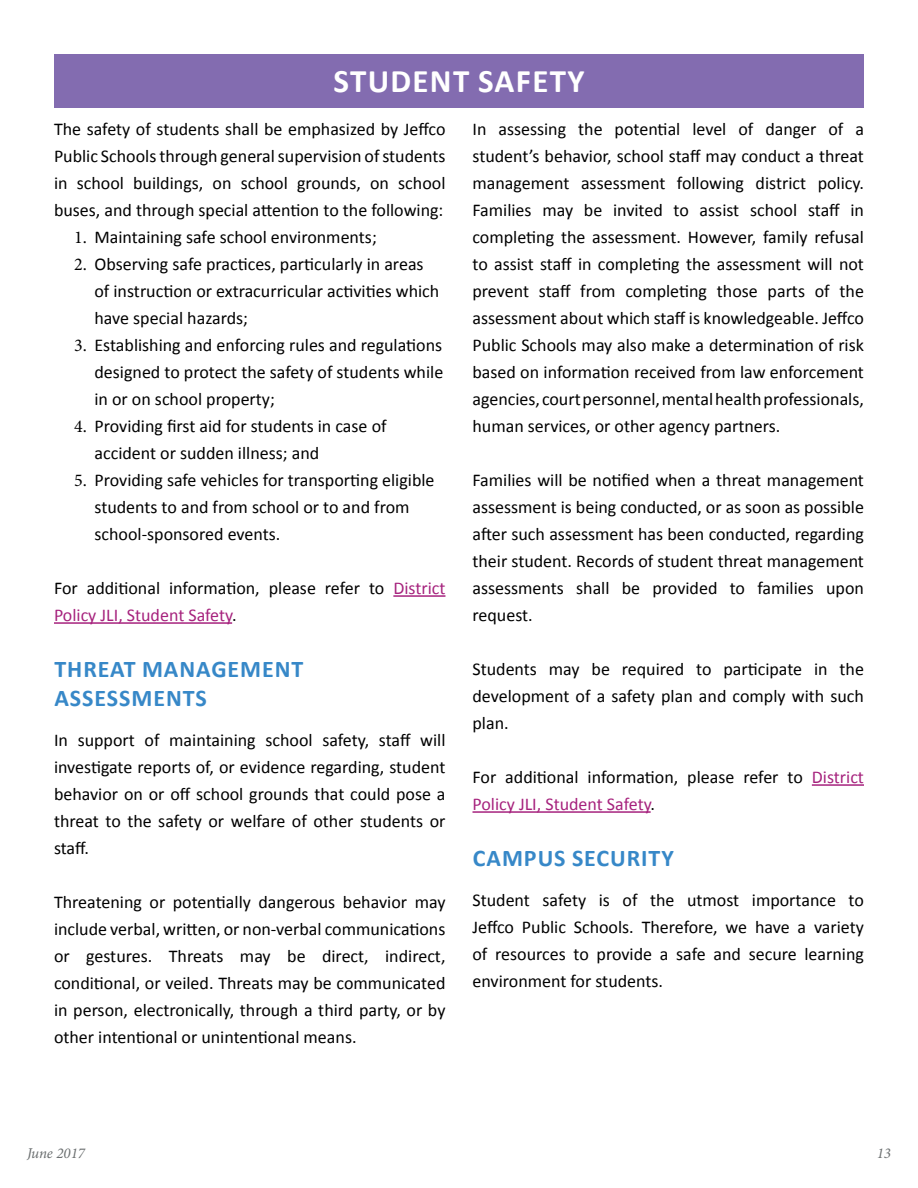
<style>
.page{position:relative;width:918px;height:1188px;background:#fff}
.page>*{position:absolute;margin:0;border:0;box-sizing:border-box;transform-origin:0 0}
.t1{font:700 33px "Calibri";letter-spacing:.04em;color:#fff}
.t2{font:700 24px/28.8px "Calibri";letter-spacing:.04em;color:#3788c8}
.t3{font:18px/27px "Calibri";color:#000;text-align:justify}
.t4{font:italic 15px "Minion Pro";color:#6b6f70}
.s1{font-family:"Minion Pro"}
.s2{color:#a6227d}
</style>
<div class="page">
<hr style="left:393px;top:595px;width:52px;height:2px;background:#a6227d">
<hr style="left:54px;top:622px;width:178px;height:2px;background:#a6227d">
<hr style="left:812px;top:784px;width:52px;height:2px;background:#a6227d">
<hr style="left:472px;top:811px;width:179px;height:2px;background:#a6227d">
<div style="left:54px;top:54px;width:810px;height:54px;background:#836cb0"></div>
<h1 class="t1" style="left:334px;top:60px;width:252px">STUDENT SAFETY</h1>
<p class="t3" style="left:54px;top:116px;width:393px">The safety of students shall be emphasized by Jeffco Public Schools through general supervision of students in school buildings, on school grounds, on school buses, and through special attention to the following:</p>
<p class="t3" style="left:74px;top:224px;width:304px"><span class="s1">1.</span> Maintaining safe school environments;</p>
<p class="t3" style="left:94px;top:251px;width:346px;text-align:left;text-indent:-20px"><span class="s1">2.</span> Observing safe practices, particularly in areas of instruction or extracurricular activities which have special hazards;</p>
<p class="t3" style="left:94px;top:332px;width:350px;text-indent:-20px"><span class="s1">3.</span> Establishing and enforcing rules and regulations designed to protect the safety of students while in or on school property;</p>
<p class="t3" style="left:94px;top:413px;width:294px;text-indent:-20px"><span class="s1">4.</span> Providing first aid for students in case of accident or sudden illness; and</p>
<p class="t3" style="left:94px;top:467px;width:342px;text-align:left;text-indent:-20px"><span class="s1">5.</span> Providing safe vehicles for transporting eligible students to and from school or to and from school-sponsored events.</p>
<p class="t3" style="left:54px;top:575px;width:393px">For additional information, please refer to <span class="s2">District<br>Policy JLI, Student Safety</span>.</p>
<h2 class="t2" style="left:54px;top:654px;width:250px">THREAT MANAGEMENT<br>ASSESSMENTS</h2>
<p class="t3" style="left:54px;top:727px;width:393px">In support of maintaining school safety, staff will investigate reports of, or evidence regarding, student behavior on or off school grounds that could pose a threat to the safety or welfare of other students or staff.</p>
<p class="t3" style="left:54px;top:889px;width:393px">Threatening or potentially dangerous behavior may include verbal, written, or non-verbal communications or gestures. Threats may be direct, indirect, conditional, or veiled. Threats may be communicated in person, electronically, through a third party, or by other intentional or unintentional means.</p>
<p class="t3" style="left:472px;top:116px;width:393px">In assessing the potential level of danger of a student’s behavior, school staff may conduct a threat management assessment following district policy.<br>Families may be invited to assist school staff in completing the assessment. However, family refusal to assist staff in completing the assessment will not prevent staff from completing those parts of the assessment about which staff is knowledgeable. Jeffco Public Schools may also make a determination of risk based on information received from law enforcement agencies, court personnel, mental health professionals, human services, or other agency partners.</p>
<p class="t3" style="left:472px;top:467px;width:393px">Families will be notified when a threat management assessment is being conducted, or as soon as possible after such assessment has been conducted, regarding their student. Records of student threat management assessments shall be provided to families upon request.</p>
<p class="t3" style="left:472px;top:656px;width:393px">Students may be required to participate in the development of a safety plan and comply with such plan.</p>
<p class="t3" style="left:472px;top:764px;width:393px">For additional information, please refer to <span class="s2">District<br>Policy JLI, Student Safety</span>.</p>
<h2 class="t2" style="left:473px;top:843px;width:202px">CAMPUS SECURITY</h2>
<p class="t3" style="left:472px;top:887px;width:393px">Student safety is of the utmost importance to Jeffco Public Schools. Therefore, we have a variety of resources to provide a safe and secure learning environment for students.</p>
<p class="t4" style="left:27px;top:1143px;width:60px">June 2017</p>
<p class="t4" style="left:877px;top:1143px;width:16px">13</p>
</div>
